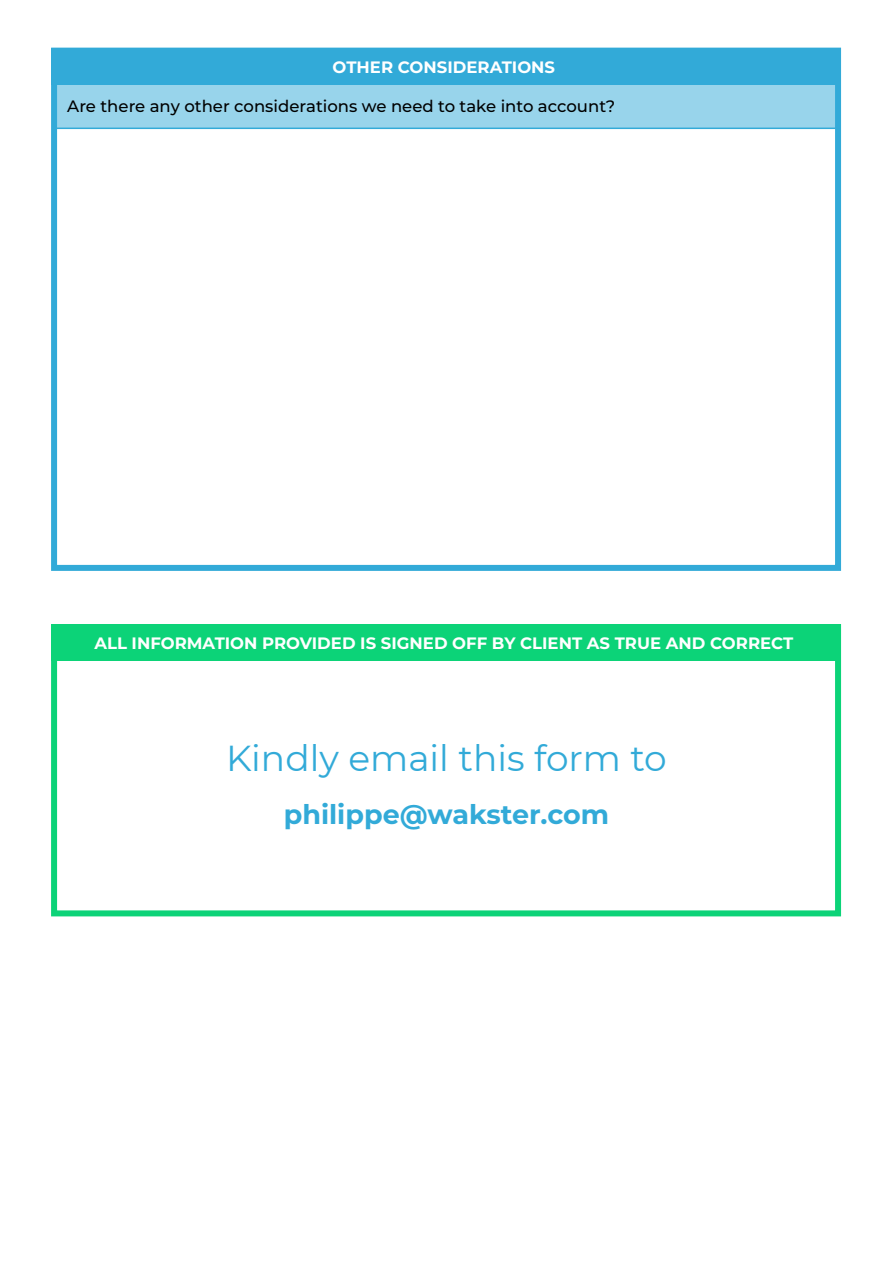
<style>
.page{position:relative;width:893px;height:1263px;background:#fff}
.page>*{position:absolute;margin:0;border:0;box-sizing:border-box;transform-origin:0 0}
.t1{font:36px "Montserrat";color:#32aad8}
.t2{font:700 27px "Montserrat";color:#32aad8}
.t3{font:700 16.5px "Montserrat";color:#fff}
.t4{font:500 16.5px "Montserrat";color:#000}
</style>
<div class="page">
<div style="left:51px;top:624px;width:790px;height:292px;border:6px solid #0cd378"></div>
<div style="left:52px;top:624px;width:789px;height:37px;background:#0cd378"></div>
<div style="left:53px;top:84px;width:787px;height:44px;background:#98d4eb"></div>
<div style="left:51px;top:48px;width:790px;height:523px;border:6px solid #32aad8"></div>
<div style="left:52px;top:48px;width:789px;height:37px;background:#32aad8"></div>
<hr style="left:54px;top:128px;width:781px;height:1px;background:#32aad8">
<p class="t3" style="left:333px;top:55px;width:224px">OTHER CONSIDERATIONS</p>
<p class="t4" style="left:67px;top:95px;width:550px">Are there any other considerations we need to take into account?</p>
<p class="t3" style="left:94px;top:631px;width:700px">ALL INFORMATION PROVIDED IS SIGNED OFF BY CLIENT AS TRUE AND CORRECT</p>
<h1 class="t1" style="left:226px;top:734px;width:442px">Kindly email this form to</h1>
<h2 class="t2" style="left:284px;top:795px;width:327px">philippe@wakster.com</h2>
</div>
